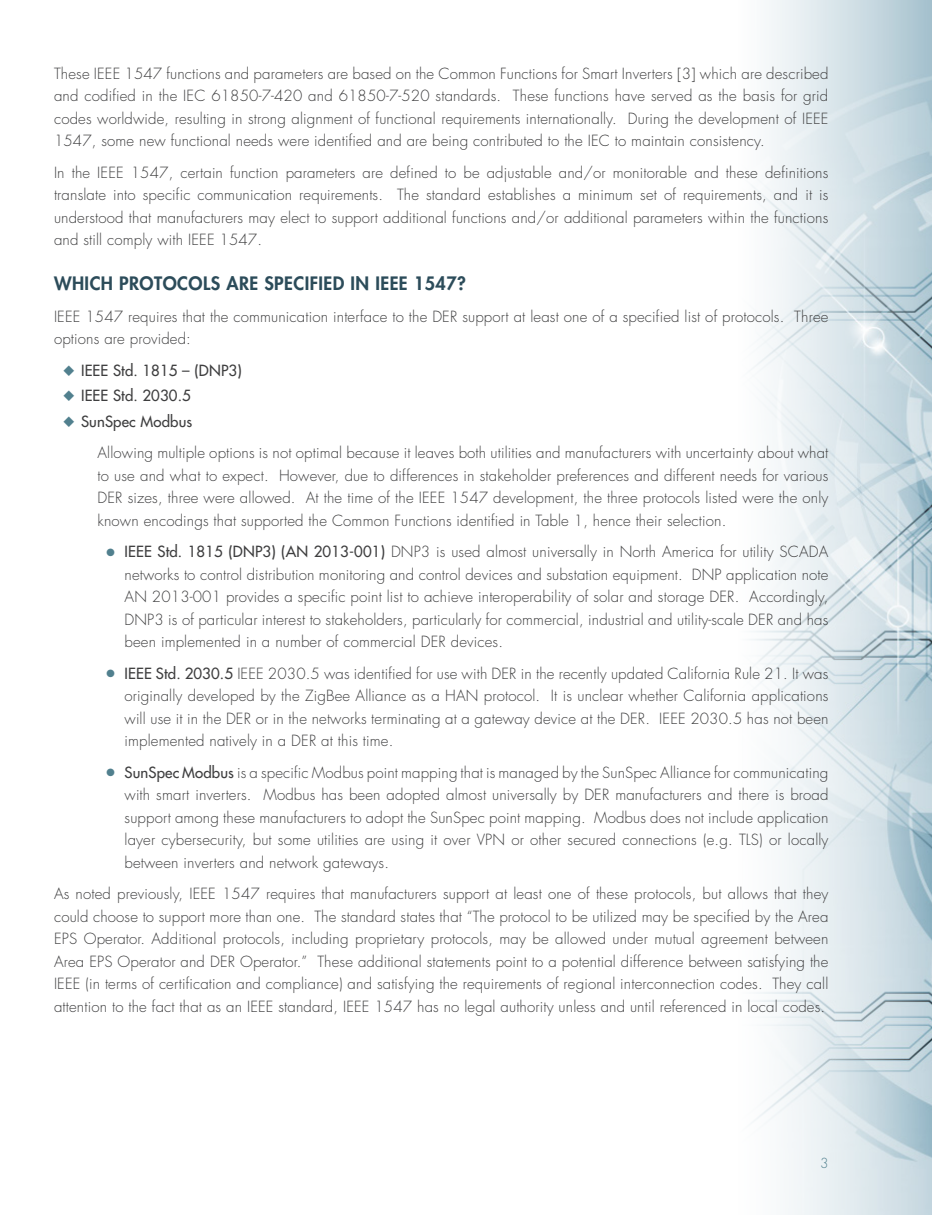
<style>
.page{position:relative;width:932px;height:1215px;background:#fff}
.page>*{position:absolute;margin:0;border:0;box-sizing:border-box;transform-origin:0 0}
.Heading_1{font:800 18px "Futura Std";letter-spacing:.025em;color:#2c4c5a}
._05_body_text{font:300 15px/22.5px "Futura";letter-spacing:.01em;color:#3e3e3f;text-align:justify}
._05_body_text-2{font:15px "Futura";letter-spacing:.01em;color:#3e3e3f}
.Body_Text{font:300 13.5px "Futura Std";color:#51808e}
.s1{color:#51808e}
.s2{font-weight:400}
</style>
<div class="page">
<img style="left:751px;top:0;width:181px;height:1215px">
<p class="_05_body_text" style="left:54px;top:63px;width:776px">These IEEE 1547 functions and parameters are based on the Common Functions for Smart Inverters [3] which are described and codified in the IEC 61850-7-420 and 61850-7-520 standards. These functions have served as the basis for grid codes worldwide, resulting in strong alignment of functional requirements internationally. During the development of IEEE 1547, some new functional needs were identified and are being contributed to the IEC to maintain consistency.</p>
<p class="_05_body_text" style="left:54px;top:162px;width:776px">In the IEEE 1547, certain function parameters are defined to be adjustable and/or monitorable and these definitions translate into specific communication requirements. The standard establishes a minimum set of requirements, and it is understood that manufacturers may elect to support additional functions and/or additional parameters within the functions and still comply with IEEE 1547.</p>
<p class="Heading_1" style="left:54px;top:272px;width:413px">WHICH PROTOCOLS ARE SPECIFIED IN IEEE 1547?</p>
<p class="_05_body_text" style="left:54px;top:306px;width:776px">IEEE 1547 requires that the communication interface to the DER support at least one of a specified list of protocols. Three options are provided:</p>
<p class="_05_body_text-2" style="left:63px;top:361px;width:181px"><span class="s1">◆</span> IEEE Std. 1815 – (DNP3)</p>
<p class="_05_body_text-2" style="left:63px;top:387px;width:130px"><span class="s1">◆</span> IEEE Std. 2030.5</p>
<p class="_05_body_text-2" style="left:63px;top:412px;width:131px"><span class="s1">◆</span> SunSpec Modbus</p>
<p class="_05_body_text" style="left:98px;top:442px;width:732px">Allowing multiple options is not optimal because it leaves both utilities and manufacturers with uncertainty about what to use and what to expect. However, due to differences in stakeholder preferences and different needs for various DER sizes, three were allowed. At the time of the IEEE 1547 development, the three protocols listed were the only known encodings that supported the Common Functions identified in Table 1, hence their selection.</p>
<p class="_05_body_text" style="left:124px;top:541px;width:705px;text-indent:-18px"><span class="s1">●</span> <span class="s2">IEEE Std. 1815 (DNP3) (AN 2013-001)</span> DNP3 is used almost universally in North America for utility SCADA networks to control distribution monitoring and control devices and substation equipment. DNP application note AN 2013-001 provides a specific point list to achieve interoperability of solar and storage DER. Accordingly, DNP3 is of particular interest to stakeholders, particularly for commercial, industrial and utility-scale DER and has been implemented in a number of commercial DER devices.</p>
<p class="_05_body_text" style="left:124px;top:663px;width:705px;text-indent:-18px"><span class="s1">●</span> <span class="s2">IEEE Std. 2030.5</span> IEEE 2030.5 was identified for use with DER in the recently updated California Rule 21. It was originally developed by the ZigBee Alliance as a HAN protocol. It is unclear whether California applications will use it in the DER or in the networks terminating at a gateway device at the DER. IEEE 2030.5 has not been implemented natively in a DER at this time.</p>
<p class="_05_body_text" style="left:124px;top:762px;width:705px;text-indent:-18px"><span class="s1">●</span> <span class="s2">SunSpec Modbus</span> is a specific Modbus point mapping that is managed by the SunSpec Alliance for communicating with smart inverters. Modbus has been adopted almost universally by DER manufacturers and there is broad support among these manufacturers to adopt the SunSpec point mapping. Modbus does not include application layer cybersecurity, but some utilities are using it over VPN or other secured connections (e.g. TLS) or locally between inverters and network gateways.</p>
<p class="_05_body_text" style="left:54px;top:883px;width:776px">As noted previously, IEEE 1547 requires that manufacturers support at least one of these protocols, but allows that they could choose to support more than one. The standard states that “The protocol to be utilized may be specified by the Area EPS Operator. Additional protocols, including proprietary protocols, may be allowed under mutual agreement between Area EPS Operator and DER Operator.” These additional statements point to a potential difference between satisfying the IEEE (in terms of certification and compliance) and satisfying the requirements of regional interconnection codes. They call attention to the fact that as an IEEE standard, IEEE 1547 has no legal authority unless and until referenced in local codes.</p>
<p class="Body_Text" style="left:820px;top:1155px;width:10px">3</p>
</div>
